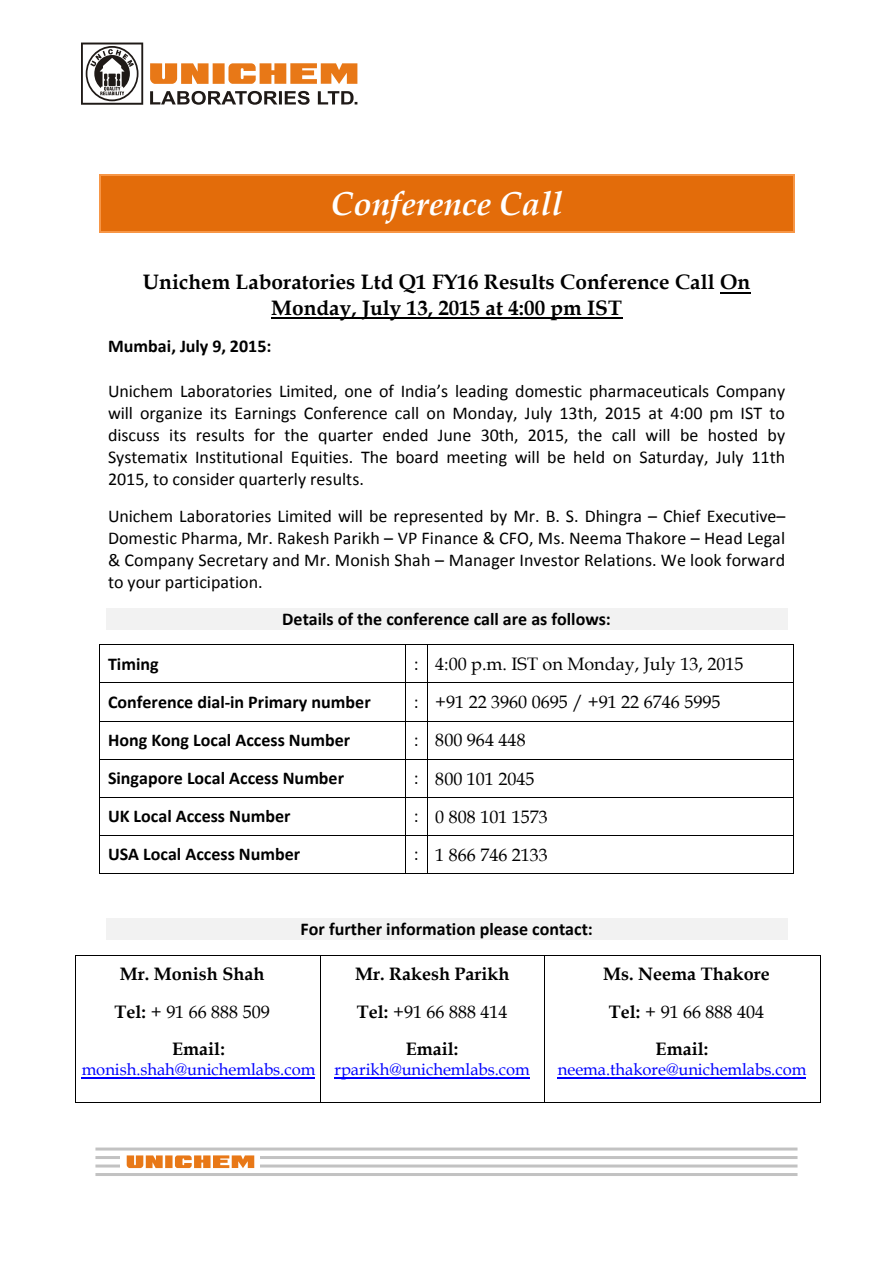
<style>
.page{position:relative;width:893px;height:1263px;background:#fff}
.page>*{position:absolute;margin:0;border:0;box-sizing:border-box;transform-origin:0 0}
.t1{font:italic 700 33.15px "Book Antiqua";color:#fff}
.t2{font:700 20.85px/25.2px "Book Antiqua";color:#000;text-align:center}
.t3{font:18px/21.9px "Calibri";color:#000;text-align:justify}
.t4{font:700 18px "Calibri";color:#000}
.t5{font:18px "Book Antiqua";color:#000}
.t6{font:700 18px/37.2px "Book Antiqua";color:#000;text-align:center}
.t7{font:16.5px "Book Antiqua";color:#00f}
.s1{font-family:"Calibri"}
.s2{font-weight:700}
.s3{font-weight:400}
</style>
<div class="page">
<svg style="left:150px;top:63px;width:207px;height:21px"></svg>
<svg style="left:150px;top:91px;width:207px;height:14px"></svg>
<svg style="left:81px;top:43px;width:62px;height:62px"></svg>
<hr style="left:95px;top:1147px;width:702px;height:3px;background:#c2c2c2">
<hr style="left:95px;top:1156px;width:702px;height:3px;background:#c2c2c2">
<hr style="left:95px;top:1164px;width:702px;height:3px;background:#c2c2c2">
<hr style="left:95px;top:1173px;width:702px;height:3px;background:#c2c2c2">
<div style="left:121px;top:1154px;width:139px;height:16px;background:linear-gradient(to right,#fdf7f2,#fefcf9)"></div>
<svg style="left:127px;top:1155px;width:127px;height:13px;background:#ed9950"></svg>
<div style="left:101px;top:176px;width:691px;height:55px;background:#e36c0a"></div>
<hr style="left:100px;top:175px;width:693px;height:1px;background:#f79646">
<hr style="left:99px;top:176px;width:1px;height:55px;background:#f79646">
<hr style="left:100px;top:231px;width:693px;height:2px;background:#f79646">
<hr style="left:793px;top:176px;width:1px;height:55px;background:#f79646">
<hr style="left:720px;top:292px;width:30px;height:1px;background:#000">
<hr style="left:271px;top:317px;width:351px;height:2px;background:#000">
<div style="left:106px;top:608px;width:681px;height:21px;background:#f2f2f2"></div>
<hr style="left:100px;top:644px;width:305px;height:1px;background:#000">
<svg style="left:405px;top:644px;width:22px;height:1px"></svg>
<hr style="left:427px;top:644px;width:366px;height:1px;background:#000">
<hr style="left:99px;top:645px;width:1px;height:38px;background:#000">
<hr style="left:405px;top:645px;width:1px;height:38px;background:#000">
<hr style="left:427px;top:645px;width:1px;height:38px;background:#000">
<hr style="left:793px;top:645px;width:1px;height:38px;background:#000">
<hr style="left:100px;top:683px;width:305px;height:1px;background:#000">
<hr style="left:427px;top:683px;width:366px;height:1px;background:#000">
<hr style="left:99px;top:683px;width:1px;height:38px;background:#000">
<hr style="left:405px;top:683px;width:1px;height:38px;background:#000">
<hr style="left:427px;top:683px;width:1px;height:38px;background:#000">
<hr style="left:793px;top:683px;width:1px;height:38px;background:#000">
<hr style="left:100px;top:721px;width:305px;height:1px;background:#000">
<svg style="left:406px;top:721px;width:21px;height:1px"></svg>
<hr style="left:427px;top:721px;width:366px;height:1px;background:#000">
<hr style="left:99px;top:721px;width:1px;height:38px;background:#000">
<hr style="left:405px;top:721px;width:1px;height:38px;background:#000">
<hr style="left:427px;top:721px;width:1px;height:38px;background:#000">
<hr style="left:793px;top:721px;width:1px;height:38px;background:#000">
<hr style="left:100px;top:759px;width:305px;height:1px;background:#000">
<svg style="left:405px;top:759px;width:22px;height:1px"></svg>
<hr style="left:427px;top:759px;width:366px;height:1px;background:#000">
<hr style="left:99px;top:760px;width:1px;height:37px;background:#000">
<hr style="left:405px;top:760px;width:1px;height:37px;background:#000">
<hr style="left:427px;top:760px;width:1px;height:37px;background:#000">
<hr style="left:793px;top:760px;width:1px;height:37px;background:#000">
<hr style="left:100px;top:797px;width:305px;height:1px;background:#000">
<svg style="left:405px;top:797px;width:22px;height:1px"></svg>
<hr style="left:427px;top:797px;width:366px;height:1px;background:#000">
<hr style="left:99px;top:798px;width:1px;height:37px;background:#000">
<hr style="left:405px;top:798px;width:1px;height:37px;background:#000">
<hr style="left:427px;top:798px;width:1px;height:37px;background:#000">
<hr style="left:793px;top:798px;width:1px;height:37px;background:#000">
<hr style="left:100px;top:835px;width:305px;height:1px;background:#000">
<svg style="left:405px;top:835px;width:22px;height:1px"></svg>
<hr style="left:427px;top:835px;width:366px;height:1px;background:#000">
<hr style="left:99px;top:836px;width:1px;height:37px;background:#000">
<hr style="left:100px;top:873px;width:305px;height:1px;background:#000">
<hr style="left:405px;top:836px;width:1px;height:37px;background:#000">
<hr style="left:427px;top:836px;width:1px;height:37px;background:#000">
<svg style="left:405px;top:873px;width:22px;height:1px"></svg>
<hr style="left:427px;top:873px;width:366px;height:1px;background:#000">
<hr style="left:793px;top:836px;width:1px;height:37px;background:#000">
<div style="left:106px;top:918px;width:681px;height:22px;background:#f2f2f2"></div>
<hr style="left:82px;top:1077px;width:233px;height:2px;background:#00f">
<hr style="left:334px;top:1077px;width:196px;height:2px;background:#00f">
<hr style="left:558px;top:1077px;width:248px;height:2px;background:#00f">
<hr style="left:76px;top:955px;width:244px;height:1px;background:#000">
<hr style="left:321px;top:955px;width:223px;height:1px;background:#000">
<hr style="left:544px;top:955px;width:276px;height:1px;background:#000">
<hr style="left:76px;top:956px;width:1px;height:146px;background:#000">
<hr style="left:76px;top:1102px;width:244px;height:1px;background:#000">
<hr style="left:320px;top:956px;width:1px;height:146px;background:#000">
<hr style="left:321px;top:1102px;width:223px;height:1px;background:#000">
<hr style="left:544px;top:956px;width:1px;height:146px;background:#000">
<hr style="left:544px;top:1102px;width:276px;height:1px;background:#000">
<hr style="left:820px;top:956px;width:1px;height:146px;background:#000">
<h1 class="t1" style="left:331px;top:184px;width:233px">Conference Call</h1>
<p class="t2" style="left:143px;top:270px;width:609px">Unichem Laboratories Ltd Q1 FY16 Results Conference Call On<br>Monday, July 13, 2015 at 4:00 pm IST</p>
<p class="t4" style="left:108px;top:335px;width:165px">Mumbai, July 9, 2015:</p>
<p class="t3" style="left:108px;top:380px;width:679px">Unichem Laboratories Limited, one of India’s leading domestic pharmaceuticals Company will organize its Earnings Conference call on Monday, July 13th, 2015 at 4:00 pm IST to discuss its results for the quarter ended June 30th, 2015, the call will be hosted by Systematix Institutional Equities. The board meeting will be held on Saturday, July 11th 2015, to consider quarterly results.</p>
<p class="t3" style="left:108px;top:505px;width:679px">Unichem Laboratories Limited will be represented by Mr. B. S. Dhingra – Chief Executive– Domestic Pharma, Mr. Rakesh Parikh – VP Finance &amp; CFO, Ms. Neema Thakore – Head Legal &amp; Company Secretary and Mr. Monish Shah – Manager Investor Relations. We look forward to your participation.</p>
<p class="t4" style="left:282px;top:607px;width:330px">Details of the conference call are as follows:</p>
<p class="t4" style="left:108px;top:652px;width:52px">Timing</p>
<p class="t5" style="left:414px;top:653px;width:331px"><span class="s1">:</span> 4:00 p.m. IST on Monday, July 13, 2015</p>
<p class="t4" style="left:108px;top:691px;width:264px">Conference dial-in Primary number</p>
<p class="t5" style="left:414px;top:691px;width:308px"><span class="s1">:</span> +91 22 3960 0695 / +91 22 6746 5995</p>
<p class="t4" style="left:108px;top:729px;width:244px">Hong Kong Local Access Number</p>
<p class="t5" style="left:414px;top:729px;width:113px"><span class="s1">:</span> 800 964 448</p>
<p class="t4" style="left:108px;top:767px;width:238px">Singapore Local Access Number</p>
<p class="t5" style="left:414px;top:767px;width:122px"><span class="s1">:</span> 800 101 2045</p>
<p class="t4" style="left:108px;top:805px;width:184px">UK Local Access Number</p>
<p class="t5" style="left:414px;top:805px;width:136px"><span class="s1">:</span> 0 808 101 1573</p>
<p class="t4" style="left:108px;top:843px;width:194px">USA Local Access Number</p>
<p class="t5" style="left:414px;top:843px;width:136px"><span class="s1">:</span> 1 866 746 2133</p>
<p class="t4" style="left:301px;top:918px;width:294px">For further information please contact:</p>
<p class="t6" style="left:120px;top:956px;width:146px">Mr. Monish Shah</p>
<p class="t5" style="left:114px;top:1000px;width:157px"><span class="s2">Tel:</span> + 91 66 888 509</p>
<p class="t6" style="left:172px;top:1030px;width:54px">Email:</p>
<p class="t7" style="left:82px;top:1059px;width:235px">monish.shah@unichemlabs.com</p>
<p class="t6" style="left:355px;top:956px;width:156px">Mr. Rakesh Parikh<br>Tel: <span class="s3">+91 66 888 414<br></span>Email:</p>
<p class="t7" style="left:334px;top:1059px;width:197px">rparikh@unichemlabs.com</p>
<p class="t6" style="left:603px;top:956px;width:168px">Ms. Neema Thakore<br>Tel: <span class="s3">+ 91 66 888 404<br></span>Email:</p>
<p class="t7" style="left:558px;top:1059px;width:250px">neema.thakore@unichemlabs.com</p>
</div>
